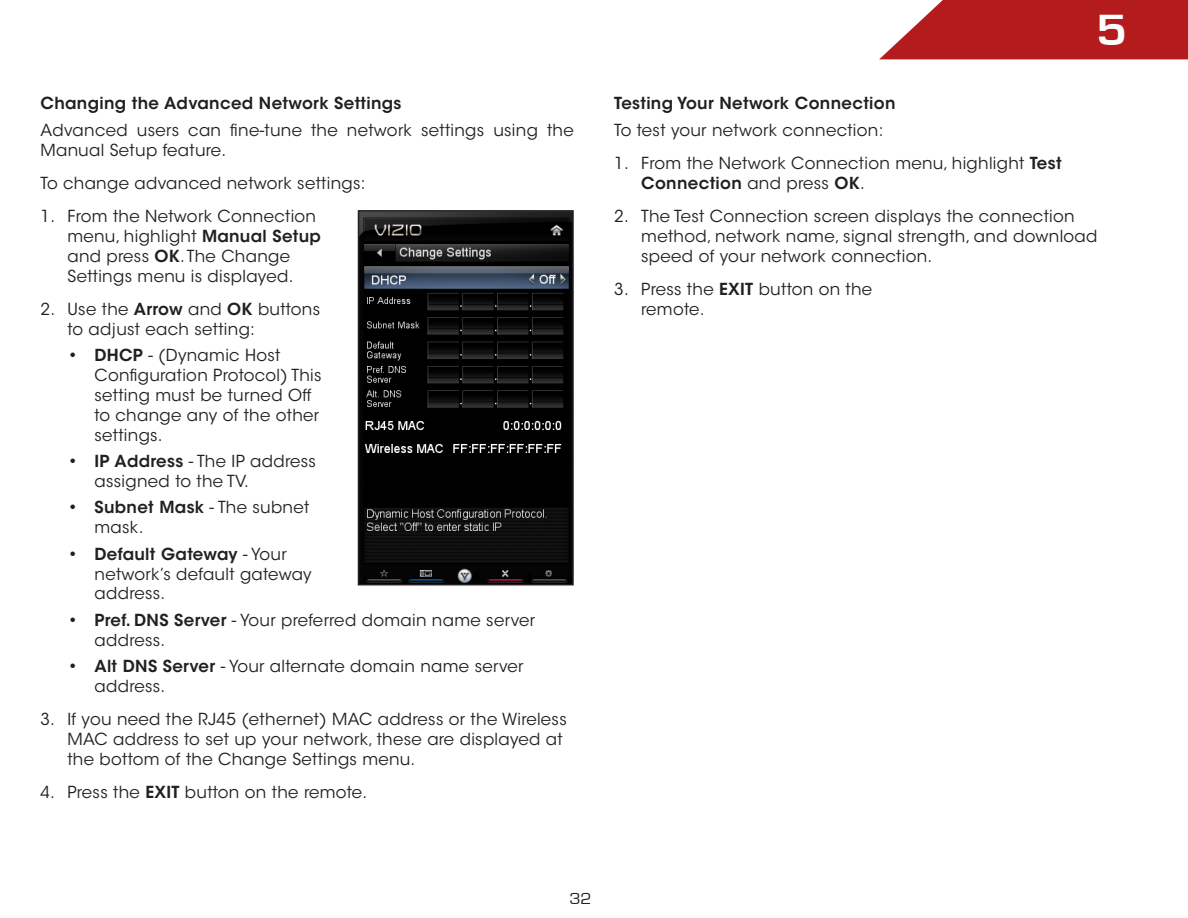
<style>
.page{position:relative;width:1188px;height:918px;background:#fff}
.page>*{position:absolute;margin:0;border:0;box-sizing:border-box;transform-origin:0 0}
.t1{font:700 45px "Eurostile";color:#fff;scale:1.1 1}
.t2{font:16.5px/19.8px "ITC Avant Garde Std";letter-spacing:.02em;color:#231f20}
.t3{font:600 16.5px "ITC Avant Garde Std";letter-spacing:.02em;color:#231f20}
.t4{font:16.5px "Eurostile";color:#231f20;scale:1.1 1}
.s1{font-weight:600}
</style>
<div class="page">
<svg style="left:879px;top:0;width:309px;height:59px;background:#bb3233"></svg>
<img style="left:361px;top:213px;width:210px;height:369px">
<div style="left:358px;top:210px;width:216px;height:375px;border:2px solid #231f20"></div>
<p class="t3" style="left:40px;top:93px;width:363px">Changing the Advanced Network Settings</p>
<p class="t2" style="left:40px;top:120px;width:535px">Advanced users can fine-tune the network settings using the<br>Manual Setup feature.</p>
<p class="t2" style="left:40px;top:173px;width:327px">To change advanced network settings:</p>
<p class="t2" style="left:67px;top:207px;width:255px;text-indent:-27px">1. From the Network Connection menu, highlight <span class="s1">Manual Setup </span>and press <span class="s1">OK</span>. The Change<br>Settings menu is displayed.</p>
<p class="t2" style="left:67px;top:299px;width:254px;text-indent:-27px">2. Use the <span class="s1">Arrow</span> and <span class="s1">OK</span> buttons to adjust each setting:</p>
<p class="t2" style="left:94px;top:346px;width:229px;text-indent:-27px"><span class="s1">• DHCP</span> - (Dynamic Host<br>Configuration Protocol) This setting must be turned Off to change any of the other settings.</p>
<p class="t2" style="left:94px;top:451px;width:223px;text-indent:-27px"><span class="s1">• IP Address</span> - The IP address assigned to the TV.</p>
<p class="t2" style="left:94px;top:498px;width:216px;text-indent:-27px"><span class="s1">• Subnet Mask</span> - The subnet mask.</p>
<p class="t2" style="left:94px;top:544px;width:219px;text-indent:-27px"><span class="s1">• Default Gateway</span> - Your network’s default gateway address.</p>
<p class="t2" style="left:94px;top:610px;width:442px;text-indent:-27px"><span class="s1">• Pref. DNS Server</span> - Your preferred domain name server address.</p>
<p class="t2" style="left:94px;top:657px;width:431px;text-indent:-27px"><span class="s1">• Alt DNS Server</span> - Your alternate domain name server address.</p>
<p class="t2" style="left:67px;top:710px;width:501px;text-indent:-27px">3. If you need the RJ45 (ethernet) MAC address or the Wireless<br>MAC address to set up your network, these are displayed at the bottom of the Change Settings menu.</p>
<p class="t2" style="left:40px;top:783px;width:328px">4. Press the <span class="s1">EXIT</span> button on the remote.</p>
<h1 class="t1" style="left:1096px;top:5px;width:30px">5</h1>
<p class="t3" style="left:614px;top:93px;width:283px">Testing Your Network Connection</p>
<p class="t2" style="left:614px;top:120px;width:271px">To test your network connection:</p>
<p class="t2" style="left:641px;top:154px;width:422px;text-indent:-27px">1. From the Network Connection menu, highlight <span class="s1">Test<br>Connection</span> and press <span class="s1">OK</span>.</p>
<p class="t2" style="left:641px;top:207px;width:458px;text-indent:-27px">2. The Test Connection screen displays the connection method, network name, signal strength, and download speed of your network connection.</p>
<p class="t2" style="left:641px;top:280px;width:233px;text-indent:-27px">3. Press the <span class="s1">EXIT</span> button on the remote.</p>
<p class="t4" style="left:569px;top:890px;width:22px">32</p>
</div>
